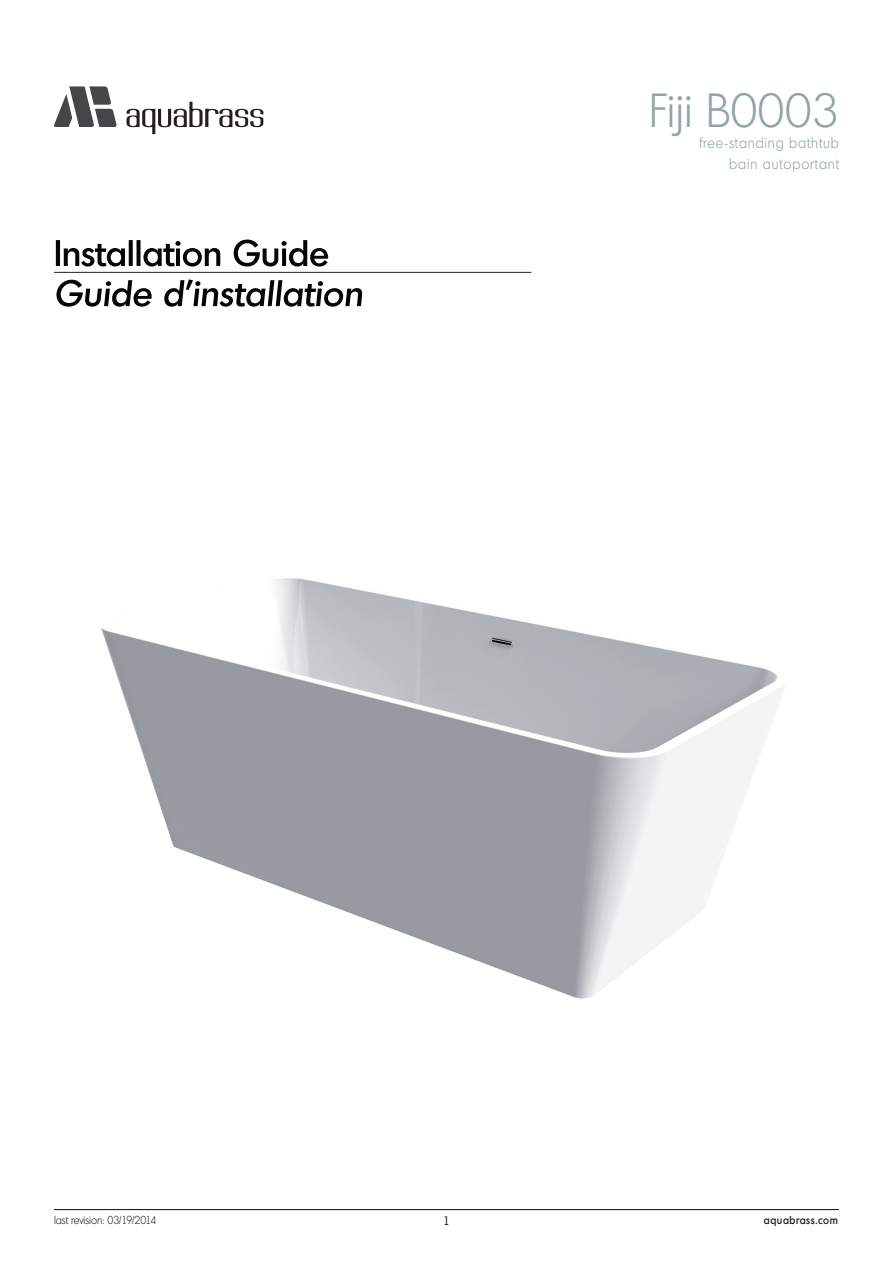
<style>
.page{position:relative;width:893px;height:1263px;background:#fff}
.page>*{position:absolute;margin:0;border:0;box-sizing:border-box;transform-origin:0 0}
.t1{font:300 46.5px "Montreal Serial";color:#91a5a4}
.t2{font:300 15px/21px "Montreal Serial";letter-spacing:.06em;color:#91a5a4;text-align:right;scale:.9 1}
.t3{font:12px "Montreal Serial";color:#231f20}
.designer{font:300 11.25px "Montreal Serial";color:#231f20;scale:.9 1}
.t4{font:500 11.25px "Montreal Serial";letter-spacing:.06em;color:#231f20;scale:.9 1}
</style>
<div class="page">
<hr style="left:54px;top:1209px;width:785px;height:1px;background:#231f20">
<svg style="left:54px;top:86px;width:63px;height:41px"></svg>
<svg style="left:127px;top:102px;width:136px;height:32px"></svg>
<svg style="left:56px;top:279px;width:306px;height:28px"></svg>
<hr style="left:54px;top:272px;width:477px;height:1px;background:#231f20">
<svg style="left:56px;top:240px;width:272px;height:26px"></svg>
<img style="left:101px;top:578px;width:684px;height:421px">
<h1 class="t1" style="left:649px;top:82px;width:191px">Fiji B0003</h1>
<p class="t2" style="left:699px;top:132px;width:156px">free-standing bathtub bain autoportant</p>
<p class="designer" style="left:54px;top:1213px;width:115px">last revision: 03/19/2014</p>
<p class="t3" style="left:443px;top:1213px;width:8px">1</p>
<p class="t4" style="left:764px;top:1213px;width:84px">aquabrass.com</p>
</div>
